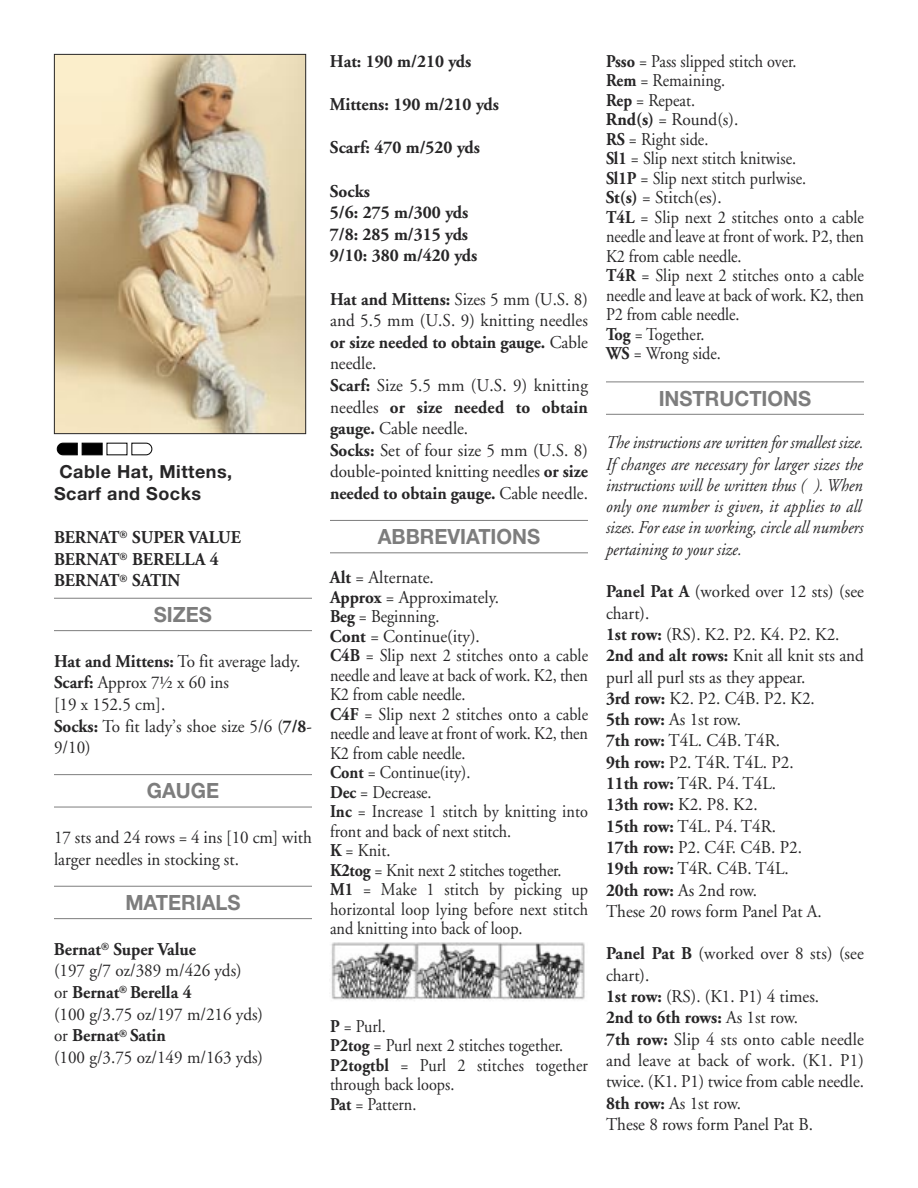
<style>
.page{position:relative;width:918px;height:1188px;background:#fff}
.page>*{position:absolute;margin:0;border:0;box-sizing:border-box;transform-origin:0 0}
.t1{font:700 21px "Helvetica Neue";color:#7d7d7d;scale:.96 1}
.t2{font:18px/21.3px "Adobe Garamond";color:#272627;scale:.95 1}
.t3{font:18px/19.5px "Adobe Garamond";color:#272627;scale:.96 1}
.t4{font:18px/19.5px "Adobe Garamond";color:#272627;scale:.9 1}
.t5{font:italic 18px/21.3px "Adobe Garamond";color:#272627;scale:.9 1}
.t6{font:700 18px/21.6px "Adobe Garamond";color:#272627;scale:.96 1}
.t7{font:700 18px/21.6px "Adobe Garamond";color:#272627;scale:.95 1}
.t8{font:700 18px/21.6px "Helvetica Neue";letter-spacing:.025em;color:#272627}
.s1{font-weight:700}
.s2{font-family:"Adobe Garamond Exp"}
</style>
<div class="page">
<hr style="left:54px;top:598px;width:258px;height:1px;background:#7d7d7d">
<hr style="left:54px;top:630px;width:258px;height:1px;background:#7d7d7d">
<hr style="left:54px;top:774px;width:258px;height:1px;background:#7d7d7d">
<hr style="left:54px;top:807px;width:258px;height:1px;background:#7d7d7d">
<hr style="left:54px;top:886px;width:258px;height:1px;background:#7d7d7d">
<hr style="left:54px;top:918px;width:258px;height:1px;background:#7d7d7d">
<hr style="left:330px;top:520px;width:258px;height:1px;background:#7d7d7d">
<hr style="left:330px;top:553px;width:258px;height:1px;background:#7d7d7d">
<hr style="left:606px;top:382px;width:258px;height:1px;background:#7d7d7d">
<hr style="left:606px;top:414px;width:258px;height:1px;background:#7d7d7d">
<img style="left:56px;top:56px;width:248px;height:376px">
<div style="left:54px;top:54px;width:252px;height:380px;border:1px solid #272627"></div>
<svg style="left:131px;top:443px;width:22px;height:12px"></svg>
<div style="left:82px;top:443px;width:20px;height:12px;background:#000;border:1px solid #000"></div>
<svg style="left:57px;top:443px;width:21px;height:12px"></svg>
<img style="left:331px;top:942px;width:254px;height:58px">
<p class="t8" style="left:54px;top:462px;width:180px;text-indent:5px">Cable Hat, Mittens,<br>Scarf and Socks</p>
<p class="t7" style="left:54px;top:528px;width:198px">BERNAT<sup>®</sup> SUPER VALUE<br>BERNAT<sup>®</sup> BERELLA 4<br>BERNAT<sup>®</sup> SATIN</p>
<p class="t1" style="left:154px;top:607px;width:62px">SIZES</p>
<p class="t2" style="left:54px;top:652px;width:273px"><span class="s1">Hat and Mittens:</span> To fit average lady.<br><span class="s1">Scarf:</span> Approx 7<span class="s2">½</span> x 60 ins<br>[19 x 152.5 cm].<br><span class="s1">Socks:</span> To fit lady’s shoe size 5/6 (<span class="s1">7/8</span>-<br>9/10)</p>
<p class="t1" style="left:147px;top:783px;width:77px">GAUGE</p>
<p class="t2" style="left:54px;top:828px;width:273px">17 sts and 24 rows = 4 ins [10 cm] with larger needles in stocking st.</p>
<p class="t1" style="left:125px;top:895px;width:122px">MATERIALS</p>
<p class="t2" style="left:54px;top:940px;width:222px"><span class="s1">Bernat</span><sup>®</sup> <span class="s1">Super Value<br></span>(197 g/7 oz/389 m/426 yds)<br>or <span class="s1">Bernat</span><sup>®</sup> <span class="s1">Berella 4<br></span>(100 g/3.75 oz/197 m/216 yds) or <span class="s1">Bernat</span><sup>®</sup> <span class="s1">Satin<br></span>(100 g/3.75 oz/149 m/163 yds)</p>
<p class="t6" style="left:330px;top:52px;width:149px">Hat: 190 m/210 yds</p>
<p class="t6" style="left:330px;top:95px;width:178px">Mittens: 190 m/210 yds</p>
<p class="t6" style="left:330px;top:139px;width:158px">Scarf: 470 m/520 yds</p>
<p class="t6" style="left:330px;top:182px;width:155px">Socks<br>5/6: 275 m/300 yds<br>7/8: 285 m/315 yds<br>9/10: 380 m/420 yds</p>
<p class="t2" style="left:330px;top:290px;width:273px"><span class="s1">Hat and Mittens:</span> Sizes 5 mm (U.S. 8) and 5.5 mm (U.S. 9) knitting needles <span class="s1">or size needed to obtain gauge.</span> Cable needle.<br><span class="s1">Scarf:</span> Size 5.5 mm (U.S. 9) knitting needles <span class="s1">or size needed to obtain gauge.</span> Cable needle.<br><span class="s1">Socks:</span> Set of four size 5 mm (U.S. 8) double-pointed knitting needles <span class="s1">or size needed to obtain gauge.</span> Cable needle.</p>
<p class="t1" style="left:378px;top:529px;width:171px">ABBREVIATIONS</p>
<p class="t3" style="left:330px;top:569px;width:270px"><span class="s1">Alt</span> = Alternate.<br><span class="s1">Approx</span> = Approximately.<br><span class="s1">Beg</span> = Beginning.<br><span class="s1">Cont</span> = Continue(ity).<br><span class="s1">C4B</span> = Slip next 2 stitches onto a cable needle and leave at back of work. K2, then<br>K2 from cable needle.<br><span class="s1">C4F</span> = Slip next 2 stitches onto a cable needle and leave at front of work. K2, then<br>K2 from cable needle.<br><span class="s1">Cont</span> = Continue(ity).<br><span class="s1">Dec</span> = Decrease.<br><span class="s1">Inc</span> = Increase 1 stitch by knitting into front and back of next stitch.<br><span class="s1">K</span> = Knit.<br><span class="s1">K2tog</span> = Knit next 2 stitches together.<br><span class="s1">M1</span> = Make 1 stitch by picking up horizontal loop lying before next stitch and knitting into back of loop.</p>
<p class="t4" style="left:330px;top:1018px;width:288px"><span class="s1">P</span> = Purl.<br><span class="s1">P2tog</span> = Purl next 2 stitches together.<br><span class="s1">P2togtbl</span> = Purl 2 stitches together through back loops.<br><span class="s1">Pat</span> = Pattern.</p>
<p class="t4" style="left:606px;top:53px;width:288px"><span class="s1">Psso</span> = Pass slipped stitch over.<br><span class="s1">Rem</span> = Remaining.<br><span class="s1">Rep</span> = Repeat.<br><span class="s1">Rnd(s)</span> = Round(s).<br><span class="s1">RS</span> = Right side.<br><span class="s1">Sl1</span> = Slip next stitch knitwise.<br><span class="s1">Sl1P</span> = Slip next stitch purlwise.<br><span class="s1">St(s)</span> = Stitch(es).<br><span class="s1">T4L</span> = Slip next 2 stitches onto a cable needle and leave at front of work. P2, then<br>K2 from cable needle.<br><span class="s1">T4R</span> = Slip next 2 stitches onto a cable needle and leave at back of work. K2, then<br>P2 from cable needle.<br><span class="s1">Tog</span> = Together.<br><span class="s1">WS</span> = Wrong side.</p>
<p class="t1" style="left:659px;top:391px;width:160px">INSTRUCTIONS</p>
<p class="t5" style="left:606px;top:434px;width:288px">The instructions are written for smallest size.<br>If changes are necessary for larger sizes the instructions will be written thus ( ). When only one number is given, it applies to all sizes. For ease in working, circle all numbers pertaining to your size.</p>
<p class="t2" style="left:606px;top:583px;width:273px"><span class="s1">Panel Pat A</span> (worked over 12 sts) (see chart).<br><span class="s1">1st row:</span> (RS). K2. P2. K4. P2. K2.<br><span class="s1">2nd and alt rows:</span> Knit all knit sts and purl all purl sts as they appear.<br><span class="s1">3rd row:</span> K2. P2. C4B. P2. K2.<br><span class="s1">5th row:</span> As 1st row.<br><span class="s1">7th row:</span> T4L. C4B. T4R.<br><span class="s1">9th row:</span> P2. T4R. T4L. P2.<br><span class="s1">11th row:</span> T4R. P4. T4L.<br><span class="s1">13th row:</span> K2. P8. K2.<br><span class="s1">15th row:</span> T4L. P4. T4R.<br><span class="s1">17th row:</span> P2. C4F. C4B. P2.<br><span class="s1">19th row:</span> T4R. C4B. T4L.<br><span class="s1">20th row:</span> As 2nd row.<br>These 20 rows form Panel Pat A.</p>
<p class="t2" style="left:606px;top:945px;width:273px"><span class="s1">Panel Pat B</span> (worked over 8 sts) (see chart).<br><span class="s1">1st row:</span> (RS). (K1. P1) 4 times.<br><span class="s1">2nd to 6th rows:</span> As 1st row.<br><span class="s1">7th row:</span> Slip 4 sts onto cable needle and leave at back of work. (K1. P1) twice. (K1. P1) twice from cable needle.<br><span class="s1">8th row:</span> As 1st row.<br>These 8 rows form Panel Pat B.</p>
</div>
